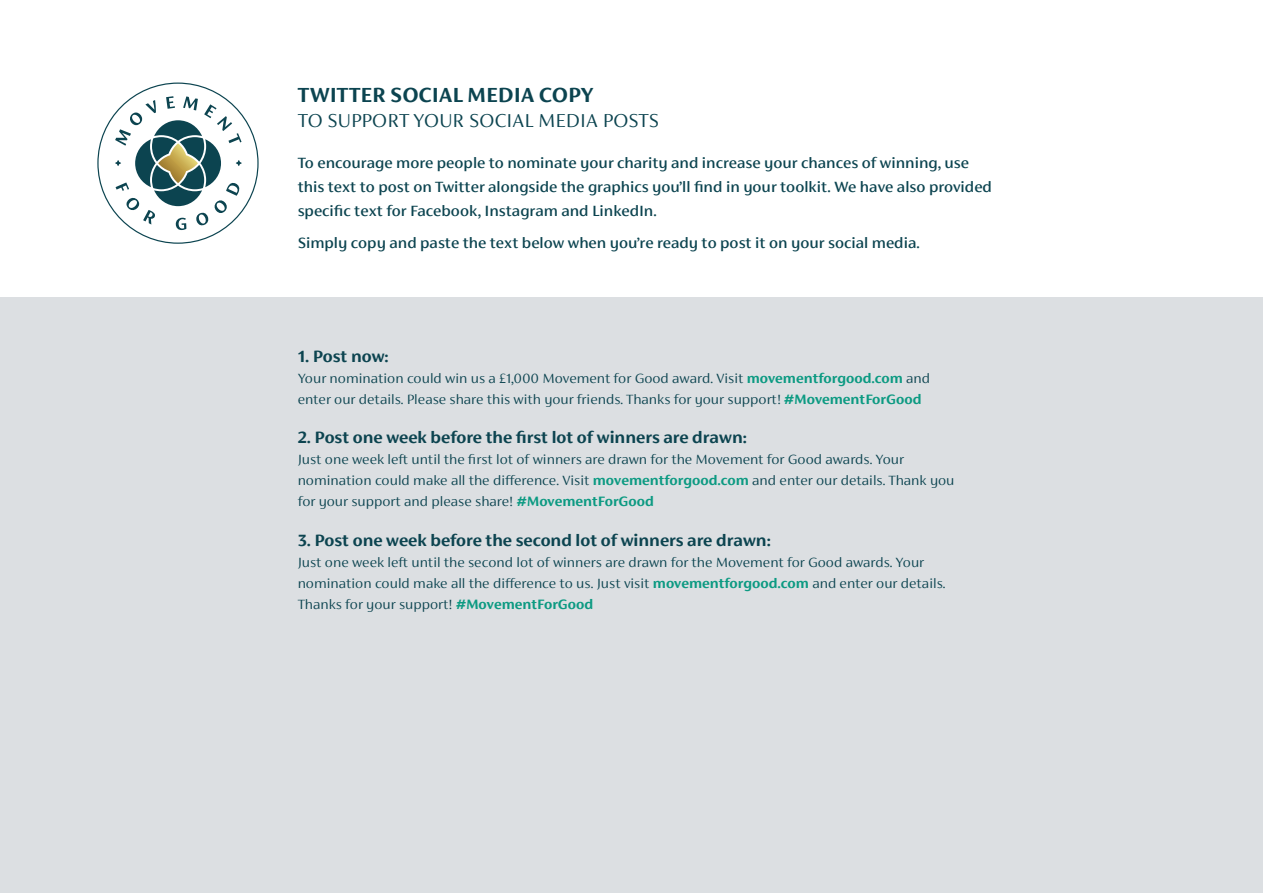
<style>
.page{position:relative;width:1263px;height:893px;background:#fff}
.page>*{position:absolute;margin:0;border:0;box-sizing:border-box;transform-origin:0 0}
.t1{font:700 22.5px "FS Siena";color:#0c4450}
.t2{font:300 21px "FS Siena";color:#0c4450}
.t3{font:700 18px "FS Siena";color:#0c4450}
.t4{font:500 16.5px/24px "FS Siena";color:#0c4450}
.t5{font:300 15px/21px "FS Siena";color:#0c4450}
.s1{font-weight:700;color:#0c9a82}
</style>
<div class="page">
<div style="left:0;top:298px;width:1263px;height:595px;background:#dcdfe2"></div>
<svg style="left:97px;top:83px;width:162px;height:161px"></svg>
<p class="t1" style="left:298px;top:82px;width:297px">TWITTER SOCIAL MEDIA COPY</p>
<p class="t2" style="left:298px;top:109px;width:363px">TO SUPPORT YOUR SOCIAL MEDIA POSTS</p>
<p class="t4" style="left:298px;top:150px;width:696px">To encourage more people to nominate your charity and increase your chances of winning, use this text to post on Twitter alongside the graphics you’ll find in your toolkit. We have also provided specific text for Facebook, Instagram and LinkedIn.</p>
<p class="t4" style="left:298px;top:231px;width:623px">Simply copy and paste the text below when you’re ready to post it on your social media.</p>
<p class="t3" style="left:298px;top:346px;width:93px">1. Post now:</p>
<p class="t5" style="left:298px;top:368px;width:634px">Your nomination could win us a £1,000 Movement for Good award. Visit <span class="s1">movementforgood.com</span> and enter our details. Please share this with your friends. Thanks for your support! <span class="s1">#MovementForGood</span></p>
<p class="t3" style="left:298px;top:428px;width:451px">2. Post one week before the first lot of winners are drawn:</p>
<p class="t5" style="left:298px;top:449px;width:658px">Just one week left until the first lot of winners are drawn for the Movement for Good awards. Your nomination could make all the difference. Visit <span class="s1">movementforgood.com</span> and enter our details. Thank you for your support and please share! <span class="s1">#MovementForGood</span></p>
<p class="t3" style="left:298px;top:530px;width:475px">3. Post one week before the second lot of winners are drawn:</p>
<p class="t5" style="left:298px;top:552px;width:649px">Just one week left until the second lot of winners are drawn for the Movement for Good awards. Your nomination could make all the difference to us. Just visit <span class="s1">movementforgood.com</span> and enter our details.<br>Thanks for your support! <span class="s1">#MovementForGood</span></p>
</div>
